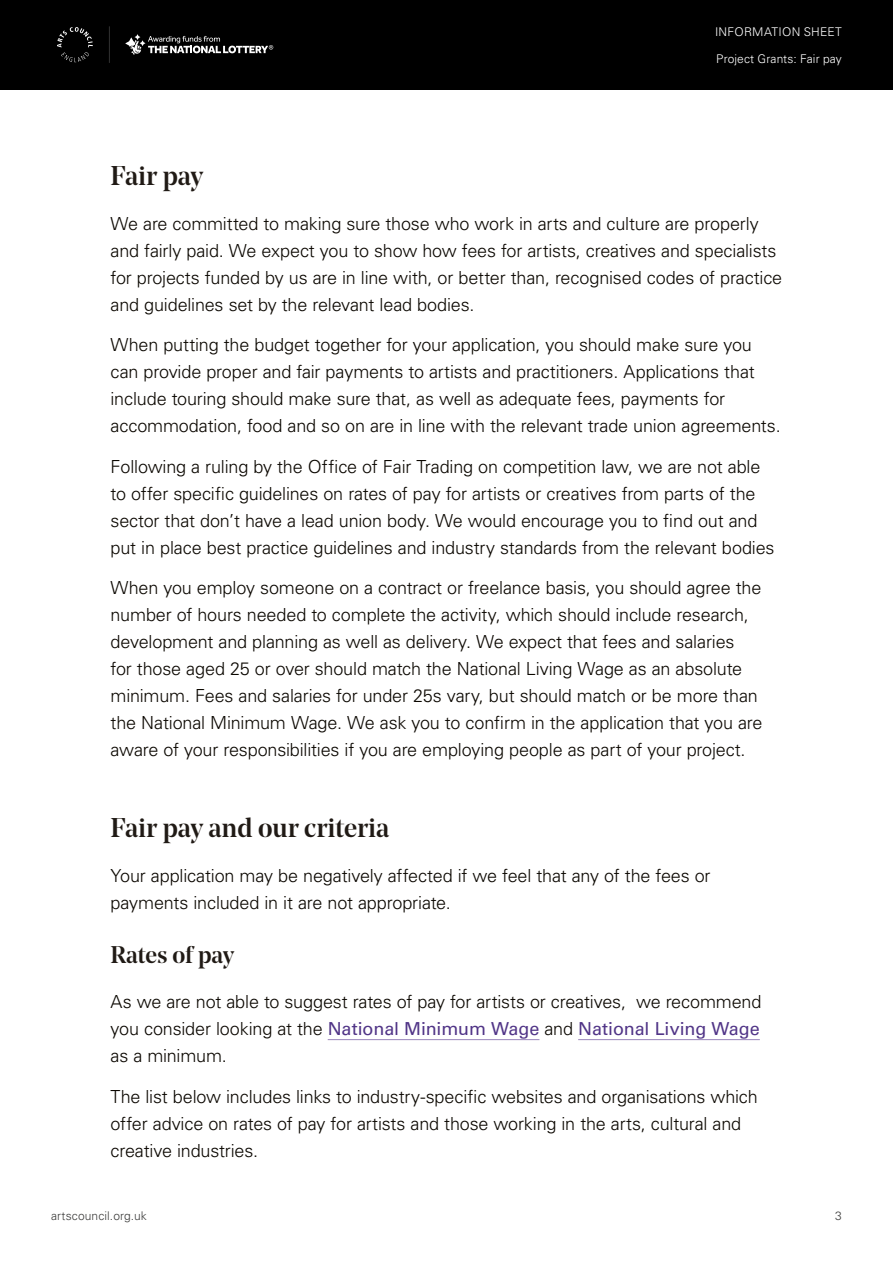
<style>
.page{position:relative;width:893px;height:1263px;background:#fff}
.page>*{position:absolute;margin:0;border:0;box-sizing:border-box;transform-origin:0 0}
.t1{font:500 27px "Noe Display";color:#201a15}
.t2{font:500 24px "Noe Display";letter-spacing:-.005em;color:#201a15}
.t3{font:300 18px/27px "Univers LT Std";letter-spacing:-.01em;color:#0b0700}
.t4{font:18px "Univers LT Pro 55 Roman";letter-spacing:-.005em;color:#513587}
.t5{font:300 12px "Univers LT Std";letter-spacing:.015em;color:#fff}
.t6{font:300 12px "Univers LT Std";letter-spacing:.01em;color:#3c3c3b}
.s1{font-family:"Univers LT Std";font-weight:300;color:#0b0700}
</style>
<div class="page">
<div style="left:0;top:0;width:893px;height:89px;background:#000"></div>
<svg style="left:57px;top:27px;width:36px;height:35px"></svg>
<svg style="left:125px;top:34px;width:148px;height:21px"></svg>
<hr style="left:109px;top:26px;width:1px;height:37px;background:#fff">
<hr style="left:328px;top:1039px;width:211px;height:1px;background:#9986bb">
<hr style="left:578px;top:1039px;width:182px;height:1px;background:#9986bb">
<p class="t5" style="left:715px;top:25px;width:128px">INFORMATION SHEET</p>
<p class="t5" style="left:716px;top:52px;width:127px">Project Grants: Fair pay</p>
<h1 class="t1" style="left:111px;top:158px;width:94px">Fair pay</h1>
<p class="t3" style="left:111px;top:210px;width:673px">We are committed to making sure those who work in arts and culture are properly and fairly paid. We expect you to show how fees for artists, creatives and specialists for projects funded by us are in line with, or better than, recognised codes of practice and guidelines set by the relevant lead bodies.</p>
<p class="t3" style="left:111px;top:331px;width:672px">When putting the budget together for your application, you should make sure you can provide proper and fair payments to artists and practitioners. Applications that include touring should make sure that, as well as adequate fees, payments for accommodation, food and so on are in line with the relevant trade union agreements.</p>
<p class="t3" style="left:111px;top:453px;width:665px">Following a ruling by the Office of Fair Trading on competition law, we are not able to offer specific guidelines on rates of pay for artists or creatives from parts of the sector that don’t have a lead union body. We would encourage you to find out and put in place best practice guidelines and industry standards from the relevant bodies</p>
<p class="t3" style="left:111px;top:574px;width:653px">When you employ someone on a contract or freelance basis, you should agree the number of hours needed to complete the activity, which should include research, development and planning as well as delivery. We expect that fees and salaries<br>for those aged 25 or over should match the National Living Wage as an absolute minimum. Fees and salaries for under 25s vary, but should match or be more than the National Minimum Wage. We ask you to confirm in the application that you are aware of your responsibilities if you are employing people as part of your project.</p>
<h1 class="t1" style="left:111px;top:811px;width:280px">Fair pay and our criteria</h1>
<p class="t3" style="left:111px;top:862px;width:601px">Your application may be negatively affected if we feel that any of the fees or payments included in it are not appropriate.</p>
<h2 class="t2" style="left:111px;top:940px;width:125px">Rates of pay</h2>
<p class="t3" style="left:111px;top:988px;width:652px">As we are not able to suggest rates of pay for artists or creatives, we recommend</p>
<p class="t4" style="left:111px;top:1016px;width:651px"><span class="s1">you consider looking at the</span> National Minimum Wage <span class="s1">and</span> National Living Wage</p>
<p class="t3" style="left:111px;top:1042px;width:118px">as a minimum.</p>
<p class="t3" style="left:111px;top:1083px;width:649px">The list below includes links to industry-specific websites and organisations which offer advice on rates of pay for artists and those working in the arts, cultural and creative industries.</p>
<p class="t6" style="left:51px;top:1208px;width:97px">artscouncil.org.uk</p>
<p class="t6" style="left:835px;top:1208px;width:8px">3</p>
</div>
